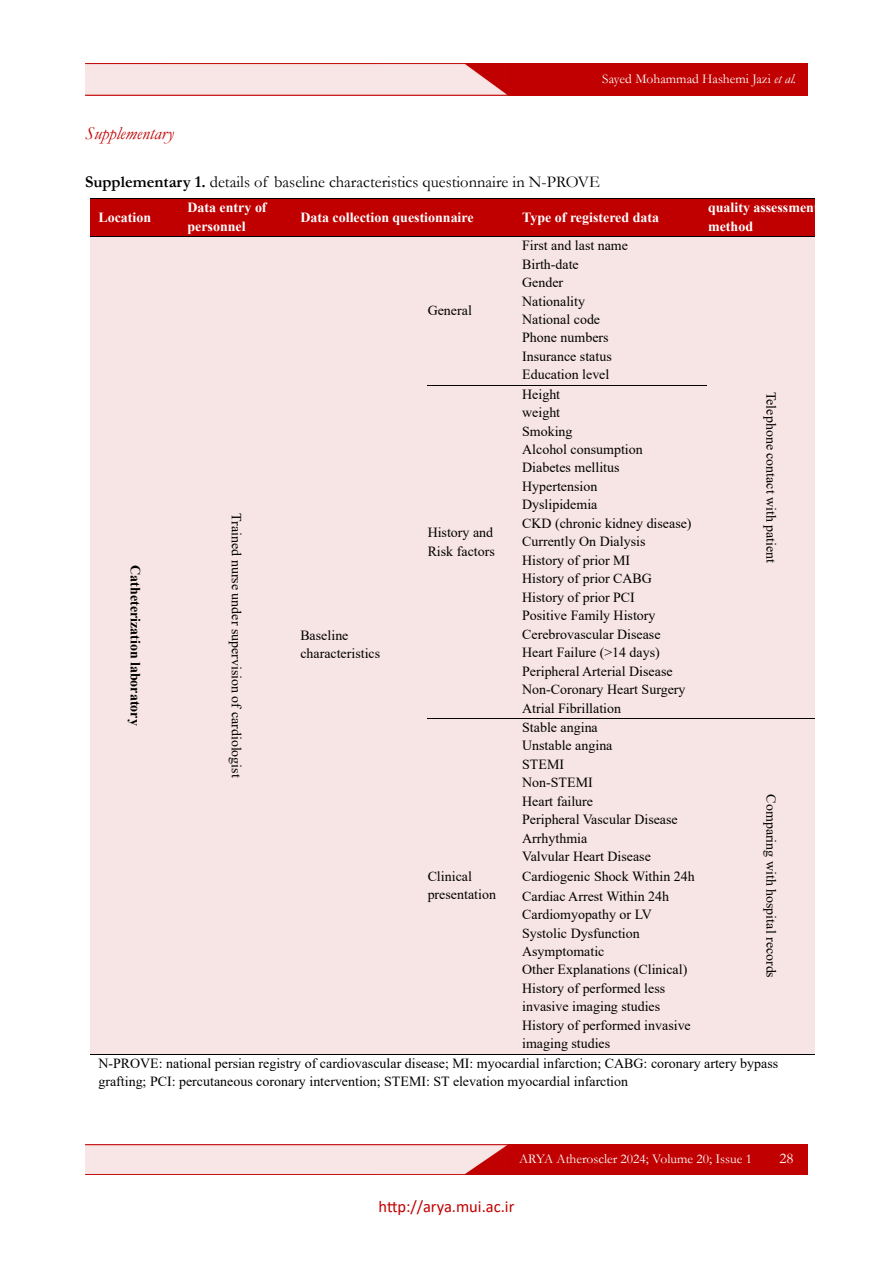
<style>
.page{position:relative;width:893px;height:1263px;background:#fff}
.page>*{position:absolute;margin:0;border:0;box-sizing:border-box;transform-origin:0 0}
.t1{font:italic 18px "Garamond";color:#c00000}
.t2{font:16.5px "Garamond";color:#000}
.t3{font:16.5px "Calibri";color:#c00000}
.t4{font:15px "Garamond";color:#fff}
.t5{font:13.95px/18.5px "Times New Roman";color:#000}
.t6{font:700 13.95px/18.5px "Times New Roman";color:#fff}
.t7{font:700 13.95px "Times New Roman";color:#000}
.t8{font:13.5px "Garamond";color:#fff}
.s1{font-style:italic}
.s2{font-weight:700}
</style>
<div class="page">
<img style="left:85px;top:1144px;width:723px;height:30px">
<img style="left:85px;top:64px;width:723px;height:31px">
<div style="left:90px;top:199px;width:89px;height:37px;background:#c00000"></div>
<div style="left:179px;top:199px;width:113px;height:37px;background:#c00000"></div>
<div style="left:292px;top:199px;width:222px;height:37px;background:#c00000"></div>
<div style="left:514px;top:199px;width:193px;height:37px;background:#c00000"></div>
<div style="left:708px;top:199px;width:106px;height:19px;background:#c00000"></div>
<div style="left:708px;top:218px;width:106px;height:18px;background:#c00000"></div>
<hr style="left:90px;top:199px;width:89px;height:1px;background:#000">
<hr style="left:180px;top:199px;width:112px;height:1px;background:#000">
<hr style="left:293px;top:199px;width:221px;height:1px;background:#000">
<hr style="left:514px;top:199px;width:193px;height:1px;background:#000">
<hr style="left:708px;top:199px;width:106px;height:1px;background:#000">
<div style="left:90px;top:237px;width:89px;height:817px;background:#f7e4e4"></div>
<div style="left:179px;top:237px;width:113px;height:817px;background:#f7e4e4"></div>
<div style="left:292px;top:237px;width:135px;height:817px;background:#f7e4e4"></div>
<div style="left:427px;top:237px;width:87px;height:148px;background:#f7e4e4"></div>
<div style="left:514px;top:237px;width:193px;height:19px;background:#f7e4e4"></div>
<div style="left:707px;top:237px;width:107px;height:481px;background:#f7e4e4"></div>
<hr style="left:90px;top:236px;width:89px;height:1px;background:#000">
<hr style="left:180px;top:236px;width:112px;height:1px;background:#000">
<hr style="left:293px;top:236px;width:134px;height:1px;background:#000">
<hr style="left:428px;top:236px;width:86px;height:1px;background:#000">
<hr style="left:514px;top:236px;width:193px;height:1px;background:#000">
<hr style="left:708px;top:236px;width:106px;height:1px;background:#000">
<div style="left:514px;top:256px;width:193px;height:18px;background:#f7e4e4"></div>
<div style="left:514px;top:274px;width:193px;height:19px;background:#f7e4e4"></div>
<div style="left:514px;top:293px;width:193px;height:18px;background:#f7e4e4"></div>
<div style="left:514px;top:311px;width:193px;height:18px;background:#f7e4e4"></div>
<div style="left:514px;top:329px;width:193px;height:19px;background:#f7e4e4"></div>
<div style="left:514px;top:348px;width:193px;height:18px;background:#f7e4e4"></div>
<div style="left:514px;top:366px;width:193px;height:19px;background:#f7e4e4"></div>
<div style="left:427px;top:386px;width:87px;height:332px;background:#f7e4e4"></div>
<div style="left:514px;top:386px;width:193px;height:18px;background:#f7e4e4"></div>
<hr style="left:427px;top:385px;width:87px;height:1px;background:#000">
<hr style="left:514px;top:385px;width:193px;height:1px;background:#000">
<div style="left:514px;top:404px;width:193px;height:18px;background:#f7e4e4"></div>
<div style="left:514px;top:422px;width:193px;height:19px;background:#f7e4e4"></div>
<div style="left:514px;top:441px;width:193px;height:18px;background:#f7e4e4"></div>
<div style="left:514px;top:459px;width:193px;height:19px;background:#f7e4e4"></div>
<div style="left:514px;top:478px;width:193px;height:18px;background:#f7e4e4"></div>
<div style="left:514px;top:496px;width:193px;height:19px;background:#f7e4e4"></div>
<div style="left:514px;top:515px;width:193px;height:18px;background:#f7e4e4"></div>
<div style="left:514px;top:533px;width:193px;height:19px;background:#f7e4e4"></div>
<div style="left:514px;top:552px;width:193px;height:18px;background:#f7e4e4"></div>
<div style="left:514px;top:570px;width:193px;height:19px;background:#f7e4e4"></div>
<div style="left:514px;top:589px;width:193px;height:18px;background:#f7e4e4"></div>
<div style="left:514px;top:607px;width:193px;height:19px;background:#f7e4e4"></div>
<div style="left:514px;top:626px;width:193px;height:18px;background:#f7e4e4"></div>
<div style="left:514px;top:644px;width:193px;height:18px;background:#f7e4e4"></div>
<div style="left:514px;top:662px;width:193px;height:19px;background:#f7e4e4"></div>
<div style="left:514px;top:681px;width:193px;height:18px;background:#f7e4e4"></div>
<div style="left:514px;top:699px;width:193px;height:19px;background:#f7e4e4"></div>
<div style="left:427px;top:719px;width:87px;height:335px;background:#f7e4e4"></div>
<div style="left:514px;top:719px;width:193px;height:18px;background:#f7e4e4"></div>
<div style="left:707px;top:719px;width:107px;height:335px;background:#f7e4e4"></div>
<hr style="left:427px;top:718px;width:87px;height:1px;background:#000">
<hr style="left:514px;top:718px;width:193px;height:1px;background:#000">
<hr style="left:708px;top:718px;width:106px;height:1px;background:#000">
<div style="left:514px;top:737px;width:193px;height:19px;background:#f7e4e4"></div>
<div style="left:514px;top:756px;width:193px;height:18px;background:#f7e4e4"></div>
<div style="left:514px;top:774px;width:193px;height:18px;background:#f7e4e4"></div>
<div style="left:514px;top:792px;width:193px;height:19px;background:#f7e4e4"></div>
<div style="left:514px;top:811px;width:193px;height:18px;background:#f7e4e4"></div>
<div style="left:514px;top:829px;width:193px;height:19px;background:#f7e4e4"></div>
<div style="left:514px;top:848px;width:193px;height:18px;background:#f7e4e4"></div>
<div style="left:514px;top:866px;width:193px;height:22px;background:#f7e4e4"></div>
<div style="left:514px;top:888px;width:193px;height:18px;background:#f7e4e4"></div>
<div style="left:514px;top:906px;width:193px;height:37px;background:#f7e4e4"></div>
<div style="left:514px;top:943px;width:193px;height:18px;background:#f7e4e4"></div>
<div style="left:514px;top:961px;width:193px;height:19px;background:#f7e4e4"></div>
<div style="left:514px;top:980px;width:193px;height:37px;background:#f7e4e4"></div>
<div style="left:514px;top:1017px;width:193px;height:37px;background:#f7e4e4"></div>
<hr style="left:90px;top:1054px;width:89px;height:1px;background:#000">
<hr style="left:180px;top:1054px;width:112px;height:1px;background:#000">
<hr style="left:293px;top:1054px;width:134px;height:1px;background:#000">
<hr style="left:428px;top:1054px;width:86px;height:1px;background:#000">
<hr style="left:514px;top:1054px;width:193px;height:1px;background:#000">
<hr style="left:708px;top:1054px;width:106px;height:1px;background:#000">
<p class="t1" style="left:85px;top:121px;width:90px">Supplementary</p>
<p class="t8" style="left:602px;top:70px;width:196px">Sayed Mohammad Hashemi Jazi <span class="s1">et al.</span></p>
<p class="t2" style="left:85px;top:171px;width:516px"><span class="s2">Supplementary 1.</span> details of baseline characteristics questionnaire in N-PROVE</p>
<p class="t6" style="left:98px;top:207px;width:54px">Location</p>
<p class="t6" style="left:187px;top:198px;width:81px">Data entry of personnel</p>
<p class="t6" style="left:300px;top:207px;width:175px">Data collection questionnaire</p>
<p class="t6" style="left:522px;top:207px;width:138px">Type of registered data</p>
<p class="t6" style="left:708px;top:198px;width:112px">quality assessment method</p>
<p class="t5" style="left:428px;top:300px;width:46px">General</p>
<p class="t5" style="left:522px;top:236px;width:107px">First and last name</p>
<p class="t5" style="left:522px;top:254px;width:91px">Birth-date<br>Gender<br>Nationality<br>National code<br>Phone numbers<br>Insurance status<br>Education level</p>
<p class="t5" style="left:522px;top:384px;width:171px">Height<br>weight<br>Smoking<br>Alcohol consumption<br>Diabetes mellitus<br>Hypertension<br>Dyslipidemia<br>CKD (chronic kidney disease)<br>Currently On Dialysis<br>History of prior MI<br>History of prior CABG<br>History of prior PCI<br>Positive Family History<br>Cerebrovascular Disease<br>Heart Failure (&gt;14 days)<br>Peripheral Arterial Disease<br>Non-Coronary Heart Surgery<br>Atrial Fibrillation</p>
<p class="t5" style="left:781px;top:392px;width:173px;rotate:90deg">Telephone contact with patient</p>
<p class="t5" style="left:246px;top:513px;width:266px;rotate:90deg">Trained nurse under supervision of cardiologist</p>
<p class="t5" style="left:428px;top:523px;width:69px">History and<br>Risk factors</p>
<p class="t7" style="left:146px;top:565px;width:162px;rotate:90deg">Catheterization laboratory</p>
<p class="t5" style="left:300px;top:626px;width:81px">Baseline characteristics</p>
<p class="t5" style="left:522px;top:717px;width:77px">Stable angina</p>
<p class="t5" style="left:522px;top:736px;width:157px">Unstable angina<br>STEMI<br>Non-STEMI<br>Heart failure<br>Peripheral Vascular Disease<br>Arrhythmia<br>Valvular Heart Disease</p>
<p class="t5" style="left:522px;top:866px;width:174px;line-height:19.8px">Cardiogenic Shock Within 24h<br>Cardiac Arrest Within 24h</p>
<p class="t5" style="left:522px;top:905px;width:131px">Cardiomyopathy or LV</p>
<p class="t5" style="left:522px;top:923px;width:119px">Systolic Dysfunction</p>
<p class="t5" style="left:522px;top:942px;width:84px">Asymptomatic</p>
<p class="t5" style="left:522px;top:960px;width:167px">Other Explanations (Clinical)</p>
<p class="t5" style="left:522px;top:979px;width:145px">History of performed less</p>
<p class="t5" style="left:522px;top:997px;width:140px">invasive imaging studies</p>
<p class="t5" style="left:522px;top:1015px;width:170px">History of performed invasive</p>
<p class="t5" style="left:522px;top:1034px;width:90px">imaging studies</p>
<p class="t5" style="left:98px;top:1053px;width:681px">N-PROVE: national persian registry of cardiovascular disease; MI: myocardial infarction; CABG: coronary artery bypass</p>
<p class="t5" style="left:98px;top:1072px;width:531px">grafting; PCI: percutaneous coronary intervention; STEMI: ST elevation myocardial infarction</p>
<p class="t5" style="left:781px;top:794px;width:185px;rotate:90deg">Comparing with hospital records</p>
<p class="t5" style="left:428px;top:866px;width:70px">Clinical presentation</p>
<p class="t8" style="left:519px;top:1150px;width:234px">ARYA Atheroscler 2024; Volume 20; Issue 1</p>
<p class="t4" style="left:779px;top:1148px;width:16px">28</p>
<p class="t3" style="left:379px;top:1195px;width:137px">http://arya.mui.ac.ir</p>
</div>
